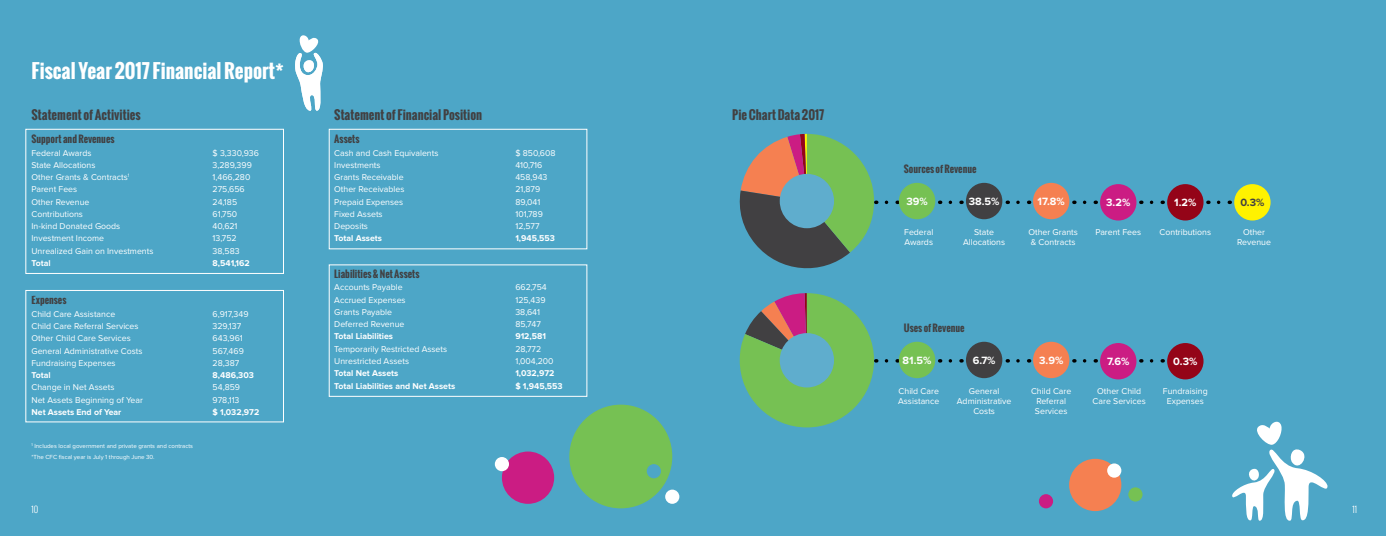
<style>
.page{position:relative;width:1386px;height:536px;background:#4da6c7}
.page>*{position:absolute;margin:0;border:0;box-sizing:border-box;transform-origin:0 0}
.t1{font:700 19.25px "Oswald";color:#fff}
.t2{font:700 12.25px "Oswald";color:#414042}
.t3{font:700 10.94px "Proxima Nova";color:#fff}
.t4{font:700 10.94px "Proxima Nova";color:#414042}
.t5{font:700 9.62px "Oswald";color:#414042}
.t6{font:8.75px/9.6px "Proxima Nova";color:#fff;text-align:center}
.t7{font:700 8.75px "Proxima Nova";color:#fff}
.t8{font:300 8.75px "Oswald";color:#fff}
.t9{font:6.12px/10.5px "Proxima Nova";color:#fff}
</style>
<div class="page">
<svg style="left:886px;top:200px;width:12px;height:4px"></svg>
<svg style="left:886px;top:359px;width:12px;height:3px"></svg>
<svg style="left:950px;top:200px;width:12px;height:4px"></svg>
<svg style="left:950px;top:359px;width:12px;height:3px"></svg>
<svg style="left:1085px;top:200px;width:11px;height:4px"></svg>
<svg style="left:1085px;top:359px;width:11px;height:3px"></svg>
<svg style="left:1152px;top:200px;width:11px;height:4px"></svg>
<svg style="left:1152px;top:359px;width:11px;height:3px"></svg>
<svg style="left:1219px;top:200px;width:11px;height:4px"></svg>
<div style="left:26px;top:129px;width:258px;height:144px;border:1px solid #fff"></div>
<div style="left:26px;top:290px;width:258px;height:132px;border:1px solid #fff"></div>
<div style="left:329px;top:129px;width:258px;height:120px;border:1px solid #fff"></div>
<div style="left:899px;top:183px;width:36px;height:36px;background:#76c153;border-radius:50%"></div>
<div style="left:899px;top:341px;width:36px;height:37px;background:#76c153;border-radius:50%"></div>
<div style="left:1100px;top:184px;width:36px;height:36px;background:#cb1c83;border-radius:50%"></div>
<div style="left:1100px;top:343px;width:36px;height:36px;background:#cb1c83;border-radius:50%"></div>
<div style="left:966px;top:183px;width:36px;height:36px;background:#414042;border-radius:50%"></div>
<div style="left:966px;top:341px;width:36px;height:37px;background:#414042;border-radius:50%"></div>
<div style="left:1167px;top:184px;width:37px;height:36px;background:#940418;border-radius:50%"></div>
<div style="left:1234px;top:184px;width:37px;height:36px;background:#fff200;border-radius:50%"></div>
<div style="left:1167px;top:343px;width:37px;height:36px;background:#940418;border-radius:50%"></div>
<div style="left:1033px;top:183px;width:36px;height:36px;background:#f58051;border-radius:50%"></div>
<div style="left:1033px;top:341px;width:36px;height:37px;background:#f58051;border-radius:50%"></div>
<svg style="left:740px;top:293px;width:137px;height:134px"></svg>
<div style="left:780px;top:333px;width:54px;height:54px;background:#5fadcd;border-radius:50%"></div>
<svg style="left:739px;top:134px;width:138px;height:135px"></svg>
<div style="left:780px;top:174px;width:54px;height:54px;background:#5fadcd;border-radius:50%"></div>
<svg style="left:295px;top:35px;width:28px;height:76px"></svg>
<svg style="left:1232px;top:421px;width:96px;height:100px"></svg>
<div style="left:502px;top:451px;width:52px;height:52px;background:#cb1c83;border-radius:50%"></div>
<div style="left:1069px;top:458px;width:52px;height:53px;background:#f58051;border-radius:50%"></div>
<div style="left:569px;top:404px;width:103px;height:104px;background:#76c153;border-radius:50%"></div>
<div style="left:1128px;top:487px;width:15px;height:14px;background:#76c153;border-radius:50%"></div>
<div style="left:495px;top:457px;width:14px;height:14px;background:#fff;border-radius:50%"></div>
<div style="left:1107px;top:463px;width:14px;height:14px;background:#fff;border-radius:50%"></div>
<div style="left:665px;top:489px;width:14px;height:14px;background:#fff;border-radius:50%"></div>
<div style="left:647px;top:464px;width:14px;height:14px;background:#4da6c7;border-radius:50%"></div>
<div style="left:1039px;top:494px;width:14px;height:14px;background:#cb1c83;border-radius:50%"></div>
<h1 class="t1" style="left:32px;top:57px;width:254px">Fiscal Year 2017 Financial Report*</h1>
<h2 class="t2" style="left:32px;top:106px;width:111px">Statement of Activities</h2>
<p class="t5" style="left:32px;top:132px;width:85px">Support and Revenues</p>
<p class="t6" style="left:32px;top:148px;width:62px">Federal Awards</p>
<p class="t6" style="left:213px;top:148px;width:48px">$ 3,330,936</p>
<p class="t6" style="left:32px;top:160px;width:66px">State Allocations</p>
<p class="t6" style="left:213px;top:160px;width:41px">3,289,399</p>
<p class="t6" style="left:32px;top:173px;width:100px">Other Grants &amp; Contracts<sup>1</sup></p>
<p class="t6" style="left:213px;top:173px;width:39px">1,466,280</p>
<p class="t6" style="left:32px;top:185px;width:47px">Parent Fees</p>
<p class="t6" style="left:213px;top:185px;width:34px">275,656</p>
<p class="t6" style="left:32px;top:197px;width:59px">Other Revenue</p>
<p class="t6" style="left:213px;top:197px;width:26px">24,185</p>
<p class="t6" style="left:32px;top:209px;width:53px">Contributions</p>
<p class="t6" style="left:213px;top:209px;width:26px">61,750</p>
<p class="t6" style="left:32px;top:222px;width:90px">In-kind Donated Goods</p>
<p class="t6" style="left:213px;top:222px;width:26px">40,621</p>
<p class="t6" style="left:32px;top:234px;width:74px">Investment Income</p>
<p class="t6" style="left:213px;top:234px;width:26px">13,752</p>
<p class="t6" style="left:32px;top:246px;width:123px">Unrealized Gain on Investments</p>
<p class="t6" style="left:213px;top:246px;width:29px">38,583</p>
<p class="t7" style="left:32px;top:259px;width:21px">Total</p>
<p class="t7" style="left:213px;top:259px;width:39px">8,541,162</p>
<p class="t5" style="left:32px;top:293px;width:36px">Expenses</p>
<p class="t6" style="left:31px;top:309px;width:85px">Child Care Assistance</p>
<p class="t6" style="left:213px;top:309px;width:37px">6,917,349</p>
<p class="t6" style="left:31px;top:321px;width:109px">Child Care Referral Services</p>
<p class="t6" style="left:213px;top:321px;width:30px">329,137</p>
<p class="t6" style="left:31px;top:334px;width:101px">Other Child Care Services</p>
<p class="t6" style="left:213px;top:334px;width:32px">643,961</p>
<p class="t6" style="left:31px;top:346px;width:113px">General Administrative Costs</p>
<p class="t6" style="left:213px;top:346px;width:33px">567,469</p>
<p class="t6" style="left:31px;top:358px;width:86px">Fundraising Expenses</p>
<p class="t6" style="left:213px;top:358px;width:28px">28,387</p>
<p class="t7" style="left:31px;top:371px;width:21px">Total</p>
<p class="t7" style="left:213px;top:371px;width:43px">8,486,303</p>
<p class="t6" style="left:31px;top:383px;width:84px">Change in Net Assets</p>
<p class="t6" style="left:213px;top:383px;width:29px">54,859</p>
<p class="t6" style="left:31px;top:395px;width:113px">Net Assets Beginning of Year</p>
<p class="t6" style="left:213px;top:395px;width:28px">978,113</p>
<p class="t7" style="left:31px;top:408px;width:91px">Net Assets End of Year</p>
<p class="t7" style="left:213px;top:408px;width:48px">$ 1,032,972</p>
<p class="t9" style="left:31px;top:441px;width:163px"><sup>1</sup> Includes local government and private grants and contracts *The CFC fiscal year is July 1 through June 30.</p>
<h2 class="t2" style="left:334px;top:106px;width:150px">Statement of Financial Position</h2>
<p class="t5" style="left:334px;top:132px;width:27px">Assets</p>
<p class="t6" style="left:334px;top:148px;width:106px">Cash and Cash Equivalents</p>
<p class="t6" style="left:515px;top:148px;width:42px">$ 850,608</p>
<p class="t6" style="left:334px;top:160px;width:48px">Investments</p>
<p class="t6" style="left:515px;top:160px;width:29px">410,716</p>
<p class="t6" style="left:334px;top:173px;width:71px">Grants Receivable</p>
<p class="t6" style="left:515px;top:173px;width:34px">458,943</p>
<p class="t6" style="left:334px;top:185px;width:72px">Other Receivables</p>
<p class="t6" style="left:515px;top:185px;width:26px">21,879</p>
<p class="t6" style="left:334px;top:197px;width:70px">Prepaid Expenses</p>
<p class="t6" style="left:515px;top:197px;width:26px">89,041</p>
<p class="t6" style="left:334px;top:209px;width:50px">Fixed Assets</p>
<p class="t6" style="left:515px;top:209px;width:29px">101,789</p>
<p class="t6" style="left:334px;top:222px;width:35px">Deposits</p>
<p class="t6" style="left:515px;top:222px;width:26px">12,577</p>
<p class="t7" style="left:334px;top:234px;width:49px">Total Assets</p>
<p class="t7" style="left:515px;top:234px;width:41px">1,945,553</p>
<p class="t5" style="left:334px;top:267px;width:87px">Liabilities &amp; Net Assets</p>
<p class="t6" style="left:334px;top:283px;width:70px">Accounts Payable</p>
<p class="t6" style="left:515px;top:283px;width:33px">662,754</p>
<p class="t6" style="left:334px;top:295px;width:73px">Accrued Expenses</p>
<p class="t6" style="left:515px;top:295px;width:32px">125,439</p>
<p class="t6" style="left:334px;top:307px;width:59px">Grants Payable</p>
<p class="t6" style="left:515px;top:307px;width:26px">38,641</p>
<p class="t6" style="left:334px;top:320px;width:72px">Deferred Revenue</p>
<p class="t6" style="left:515px;top:320px;width:27px">85,747</p>
<p class="t7" style="left:334px;top:332px;width:60px">Total Liabilities</p>
<p class="t7" style="left:515px;top:332px;width:32px">912,581</p>
<p class="t6" style="left:334px;top:344px;width:114px">Temporarily Restricted Assets</p>
<p class="t6" style="left:515px;top:344px;width:27px">28,772</p>
<p class="t6" style="left:334px;top:356px;width:76px">Unrestricted Assets</p>
<p class="t6" style="left:515px;top:356px;width:40px">1,004,200</p>
<p class="t7" style="left:334px;top:369px;width:66px">Total Net Assets</p>
<p class="t7" style="left:515px;top:369px;width:41px">1,032,972</p>
<p class="t7" style="left:334px;top:381px;width:123px">Total Liabilities and Net Assets</p>
<p class="t7" style="left:515px;top:381px;width:49px">$ 1,945,553</p>
<h2 class="t2" style="left:732px;top:105px;width:94px">Pie Chart Data 2017</h2>
<p class="t5" style="left:904px;top:161px;width:74px">Sources of Revenue</p>
<p class="t3" style="left:906px;top:196px;width:23px">39%</p>
<p class="t3" style="left:969px;top:196px;width:32px">38.5%</p>
<p class="t3" style="left:1038px;top:196px;width:29px">17.8%</p>
<p class="t3" style="left:1106px;top:197px;width:26px">3.2%</p>
<p class="t3" style="left:1174px;top:197px;width:24px">1.2%</p>
<p class="t4" style="left:1240px;top:197px;width:26px">0.3%</p>
<p class="t6" style="left:904px;top:228px;width:31px;text-align:left">Federal<br>Awards</p>
<p class="t6" style="left:963px;top:228px;width:44px">State<br>Allocations</p>
<p class="t6" style="left:1028px;top:228px;width:51px;text-align:left">Other Grants &amp; Contracts</p>
<p class="t6" style="left:1095px;top:228px;width:47px">Parent Fees</p>
<p class="t6" style="left:1160px;top:228px;width:53px">Contributions</p>
<p class="t6" style="left:1237px;top:228px;width:35px">Other<br>Revenue</p>
<p class="t5" style="left:904px;top:320px;width:62px">Uses of Revenue</p>
<p class="t3" style="left:903px;top:355px;width:30px">81.5%</p>
<p class="t3" style="left:973px;top:355px;width:24px">6.7%</p>
<p class="t3" style="left:1039px;top:355px;width:26px">3.9%</p>
<p class="t3" style="left:1107px;top:356px;width:24px">7.6%</p>
<p class="t3" style="left:1173px;top:356px;width:26px">0.3%</p>
<p class="t6" style="left:898px;top:387px;width:43px;text-align:left">Child Care<br>Assistance</p>
<p class="t6" style="left:957px;top:387px;width:56px">General<br>Administrative<br>Costs</p>
<p class="t6" style="left:1031px;top:387px;width:42px">Child Care<br>Referral<br>Services</p>
<p class="t6" style="left:1093px;top:387px;width:55px">Other Child<br>Care Services</p>
<p class="t6" style="left:1163px;top:387px;width:46px">Fundraising<br>Expenses</p>
<p class="t8" style="left:32px;top:503px;width:8px">10</p>
<p class="t8" style="left:1352px;top:503px;width:6px">11</p>
</div>
